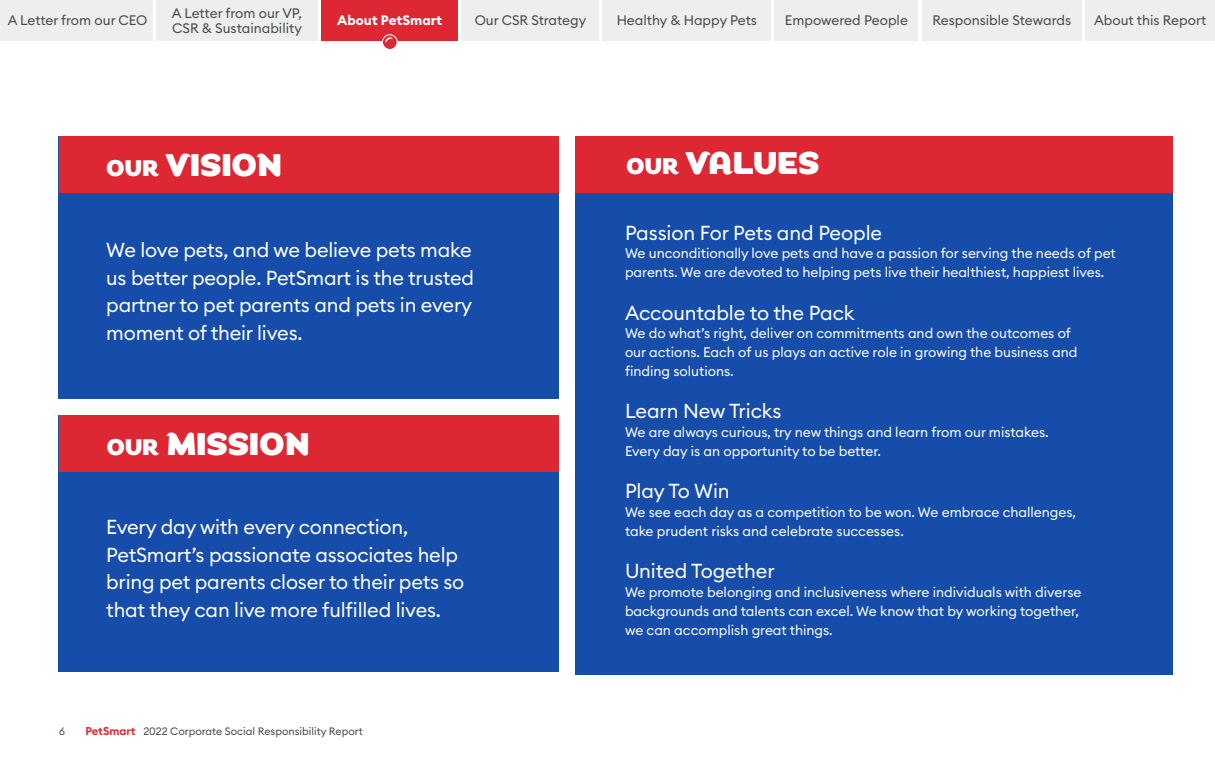
<style>
.page{position:relative;width:1215px;height:765px;background:#fff}
.page>*{position:absolute;margin:0;border:0;box-sizing:border-box;transform-origin:0 0}
.t1{font:31.25px "AFP Headline Ultra";letter-spacing:-.005em;color:#fff}
.t2{font:20px/27.5px "Euclid Circular B";letter-spacing:-.01em;color:#fff;text-align:justify}
.t3{font:13.75px/18.8px "Euclid Circular B";letter-spacing:-.005em;color:#fff}
.t4{font:13.62px/14.9px "Euclid Circular B";color:#444b4d}
.t5{font:700 13.62px "Euclid Circular B";color:#fff}
.t6{font:10.62px "Euclid Circular B";color:#444b4d}
.s1{font-size:22.5px}
.s2{font-weight:600;font-size:11.25px;color:#dd2834}
</style>
<div class="page">
<div style="left:58px;top:136px;width:501px;height:263px;background:#164daa"></div>
<div style="left:58px;top:415px;width:501px;height:257px;background:#164daa"></div>
<div style="left:59px;top:136px;width:500px;height:56px;background:#dd2834"></div>
<div style="left:59px;top:415px;width:500px;height:56px;background:#dd2834"></div>
<div style="left:575px;top:136px;width:598px;height:539px;background:#164daa"></div>
<div style="left:575px;top:136px;width:597px;height:56px;background:#dd2834"></div>
<div style="left:0;top:0;width:152px;height:40px;background:#eee"></div>
<div style="left:156px;top:0;width:162px;height:40px;background:#eee"></div>
<div style="left:321px;top:0;width:137px;height:40px;background:#dd2834"></div>
<div style="left:462px;top:0;width:137px;height:40px;background:#eee"></div>
<div style="left:603px;top:0;width:168px;height:40px;background:#eee"></div>
<div style="left:775px;top:0;width:143px;height:40px;background:#eee"></div>
<div style="left:922px;top:0;width:160px;height:40px;background:#eee"></div>
<div style="left:1085px;top:0;width:130px;height:40px;background:#eee"></div>
<div style="left:382px;top:35px;width:15px;height:14px;background:#dd2834;border-radius:50%"></div>
<div style="left:382px;top:34px;width:16px;height:16px;border:1px solid #fff;border-radius:50%"></div>
<svg style="left:385px;top:37px;width:8px;height:6px"></svg>
<p class="t4" style="left:8px;top:13px;width:141px">A Letter from our CEO</p>
<p class="t4" style="left:172px;top:5px;width:131px">A Letter from our VP,<br>CSR &amp; Sustainability</p>
<p class="t5" style="left:337px;top:11px;width:106px">About PetSmart</p>
<p class="t4" style="left:475px;top:13px;width:113px">Our CSR Strategy</p>
<p class="t4" style="left:617px;top:13px;width:142px">Healthy &amp; Happy Pets</p>
<p class="t4" style="left:785px;top:13px;width:125px">Empowered People</p>
<p class="t4" style="left:932px;top:13px;width:140px">Responsible Stewards</p>
<p class="t4" style="left:1094px;top:13px;width:114px">About this Report</p>
<h1 class="t1" style="left:107px;top:145px;width:177px"><span class="s1">OUR</span> VISION</h1>
<h2 class="t2" style="left:106px;top:236px;width:369px">We love pets, and we believe pets make us better people. PetSmart is the trusted partner to pet parents and pets in every moment of their lives.</h2>
<h1 class="t1" style="left:107px;top:424px;width:204px"><span class="s1">OUR</span> MISSION</h1>
<h2 class="t2" style="left:106px;top:513px;width:360px;text-align:left">Every day with every connection, PetSmart’s passionate associates help bring pet parents closer to their pets so that they can live more fulfilled lives.</h2>
<p class="t6" style="left:59px;top:725px;width:7px">6</p>
<p class="t6" style="left:85px;top:725px;width:279px"><span class="s2">PetSmart</span> 2022 Corporate Social Responsibility Report</p>
<h1 class="t1" style="left:627px;top:143px;width:195px"><span class="s1">OUR</span> VALUES</h1>
<h2 class="t2" style="left:625px;top:219px;width:259px">Passion For Pets and People</h2>
<p class="t3" style="left:625px;top:244px;width:492px">We unconditionally love pets and have a passion for serving the needs of pet parents. We are devoted to helping pets live their healthiest, happiest lives.</p>
<h2 class="t2" style="left:625px;top:299px;width:231px">Accountable to the Pack</h2>
<p class="t3" style="left:625px;top:324px;width:454px">We do what’s right, deliver on commitments and own the outcomes of our actions. Each of us plays an active role in growing the business and finding solutions.</p>
<h2 class="t2" style="left:625px;top:397px;width:158px">Learn New Tricks</h2>
<p class="t3" style="left:625px;top:423px;width:425px">We are always curious, try new things and learn from our mistakes.<br>Every day is an opportunity to be better.</p>
<h2 class="t2" style="left:625px;top:477px;width:106px">Play To Win</h2>
<p class="t3" style="left:625px;top:503px;width:453px">We see each day as a competition to be won. We embrace challenges, take prudent risks and celebrate successes.</p>
<h2 class="t2" style="left:625px;top:557px;width:151px">United Together</h2>
<p class="t3" style="left:625px;top:583px;width:458px">We promote belonging and inclusiveness where individuals with diverse backgrounds and talents can excel. We know that by working together, we can accomplish great things.</p>
</div>
